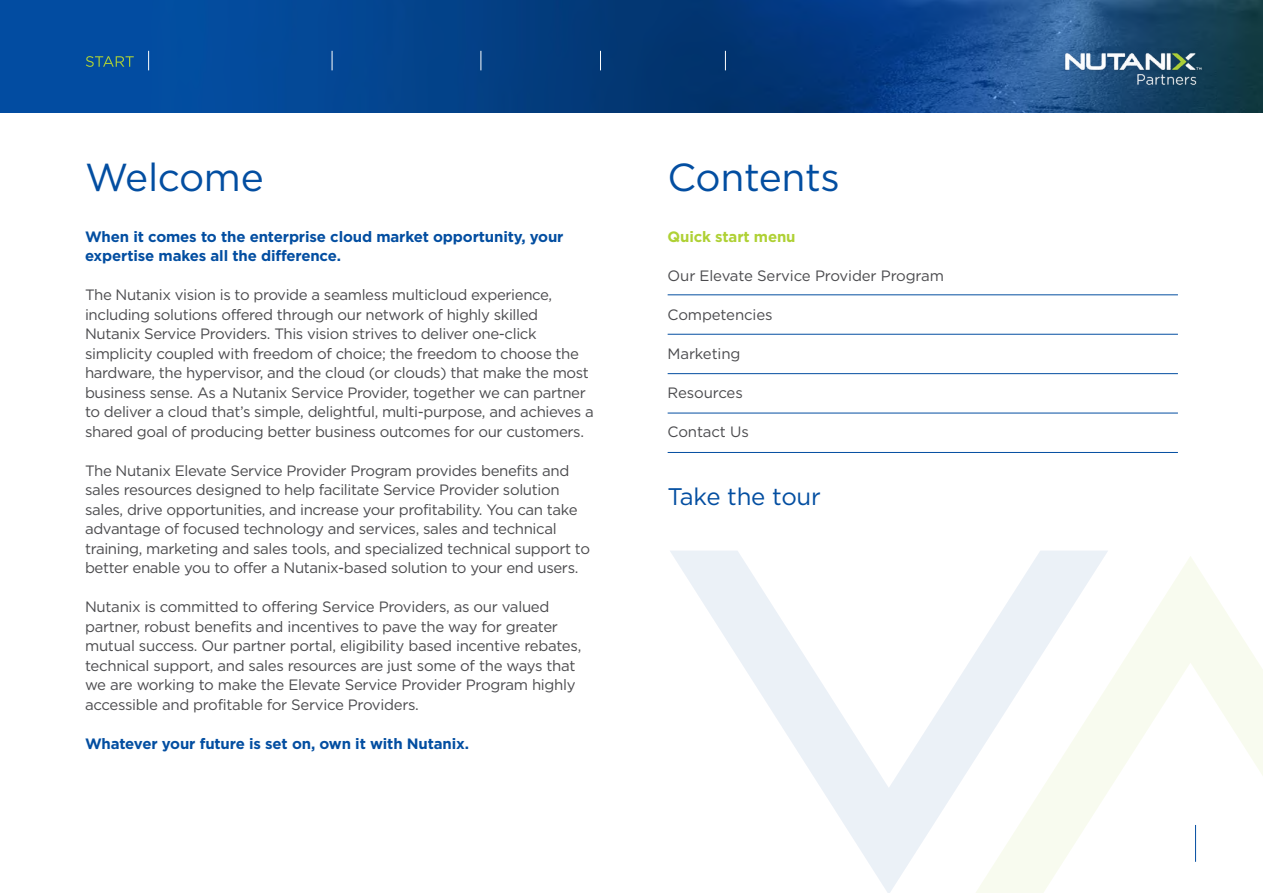
<style>
.page{position:relative;width:1263px;height:893px;background:#fff}
.page>*{position:absolute;margin:0;border:0;box-sizing:border-box;transform-origin:0 0}
.t1{font:39px "Gotham";letter-spacing:-.01em;color:#034ea1}
.t2{font:24px "Gotham";letter-spacing:-.01em;color:#034ea1}
.t3{font:15px/19.5px "Gotham";letter-spacing:-.025em;color:#4b4b4e}
.t4{font:700 15px/19.5px "Gotham";letter-spacing:-.01em;color:#034ea1}
.t5{font:700 15px "Gotham";letter-spacing:-.01em;color:#afd135}
</style>
<div class="page">
<img style="left:0;top:0;width:1263px;height:113px">
<img style="left:1061px;top:48px;width:142px;height:37px">
<hr style="left:668px;top:294px;width:510px;height:1px;background:#034ea1">
<hr style="left:668px;top:334px;width:510px;height:1px;background:#034ea1">
<hr style="left:668px;top:373px;width:510px;height:1px;background:#034ea1">
<hr style="left:668px;top:413px;width:510px;height:1px;background:#034ea1">
<hr style="left:668px;top:452px;width:510px;height:1px;background:#034ea1">
<svg style="left:670px;top:551px;width:438px;height:342px"></svg>
<svg style="left:971px;top:556px;width:292px;height:337px"></svg>
<svg style="left:148px;top:51px;width:1px;height:19px"></svg>
<svg style="left:332px;top:51px;width:1px;height:19px"></svg>
<svg style="left:480px;top:51px;width:1px;height:19px"></svg>
<svg style="left:600px;top:51px;width:1px;height:19px"></svg>
<svg style="left:725px;top:51px;width:1px;height:19px"></svg>
<svg style="left:86px;top:56px;width:48px;height:11px"></svg>
<h1 class="t1" style="left:85px;top:152px;width:180px">Welcome</h1>
<p class="t4" style="left:85px;top:226px;width:480px">When it comes to the enterprise cloud market opportunity, your expertise makes all the difference.</p>
<p class="t3" style="left:85px;top:285px;width:510px">The Nutanix vision is to provide a seamless multicloud experience, including solutions offered through our network of highly skilled Nutanix Service Providers. This vision strives to deliver one-click simplicity coupled with freedom of choice; the freedom to choose the hardware, the hypervisor, and the cloud (or clouds) that make the most business sense. As a Nutanix Service Provider, together we can partner to deliver a cloud that’s simple, delightful, multi-purpose, and achieves a shared goal of producing better business outcomes for our customers.</p>
<p class="t3" style="left:85px;top:460px;width:506px">The Nutanix Elevate Service Provider Program provides benefits and sales resources designed to help facilitate Service Provider solution sales, drive opportunities, and increase your profitability. You can take advantage of focused technology and services, sales and technical training, marketing and sales tools, and specialized technical support to better enable you to offer a Nutanix-based solution to your end users.</p>
<p class="t3" style="left:85px;top:597px;width:498px">Nutanix is committed to offering Service Providers, as our valued partner, robust benefits and incentives to pave the way for greater mutual success. Our partner portal, eligibility based incentive rebates, technical support, and sales resources are just some of the ways that we are working to make the Elevate Service Provider Program highly accessible and profitable for Service Providers.</p>
<p class="t4" style="left:85px;top:733px;width:385px">Whatever your future is set on, own it with Nutanix.</p>
<h1 class="t1" style="left:668px;top:152px;width:174px">Contents</h1>
<p class="t5" style="left:668px;top:226px;width:129px">Quick start menu</p>
<p class="t3" style="left:668px;top:265px;width:278px">Our Elevate Service Provider Program</p>
<p class="t3" style="left:668px;top:304px;width:106px">Competencies</p>
<p class="t3" style="left:668px;top:343px;width:74px">Marketing</p>
<p class="t3" style="left:668px;top:382px;width:77px">Resources</p>
<p class="t3" style="left:668px;top:421px;width:83px">Contact Us</p>
<h2 class="t2" style="left:668px;top:481px;width:155px">Take the tour</h2>
</div>
